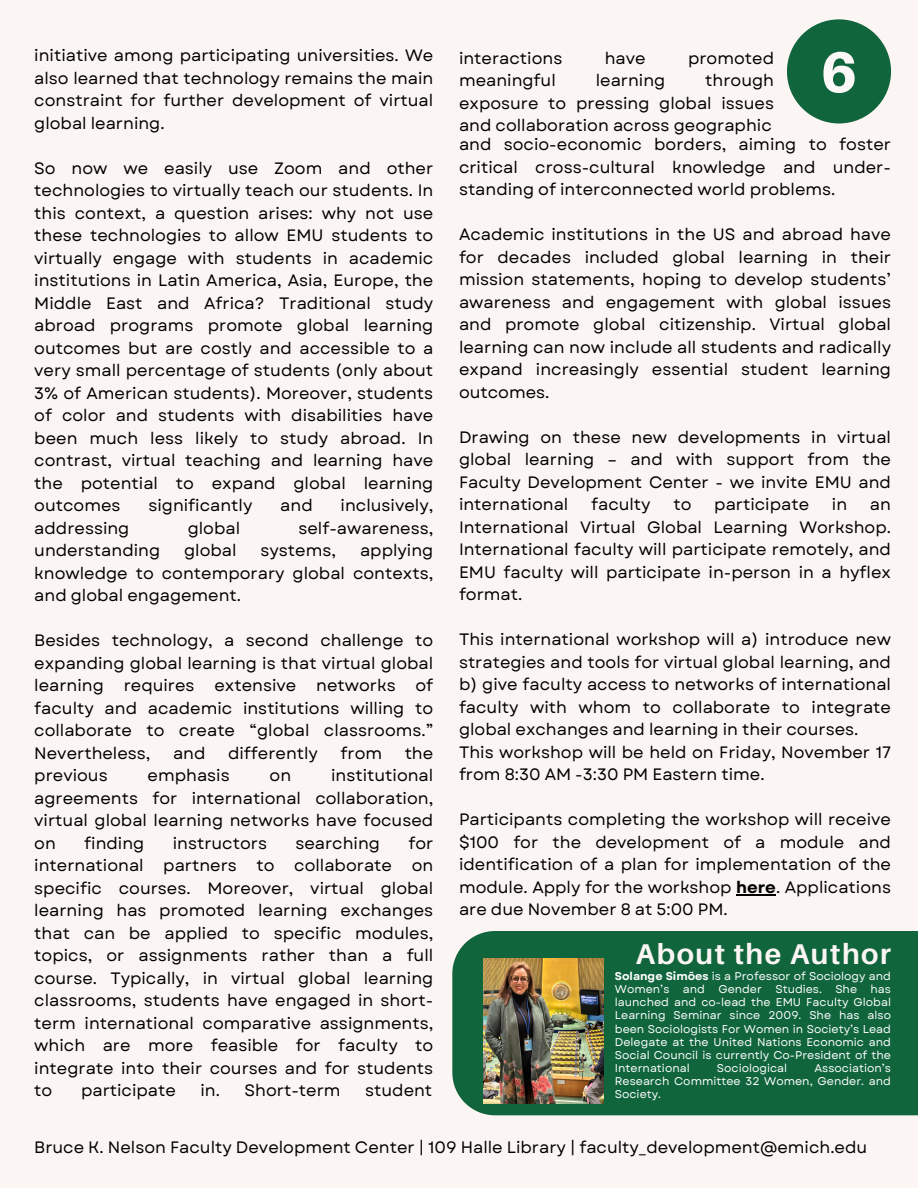
<style>
.page{position:relative;width:918px;height:1188px;background:#fbf6f3}
.page>*{position:absolute;margin:0;border:0;box-sizing:border-box;transform-origin:0 0}
.t1{font:800 57.6px "Aileron";color:#fdf8f8}
.t2{font:700 28.65px "Aileron";letter-spacing:.055em;color:#fbf6f3}
.t3{font:16.5px/22.5px "Garet";color:#000;text-align:justify}
.t4{font:11.25px/13.2px "Garet";color:#fff;text-align:justify}
.s1{font-weight:700}
</style>
<div class="page">
<div style="left:452px;top:931px;width:466px;height:184px;background:#10653d"></div>
<div style="left:787px;top:19px;width:104px;height:104px;background:#10653d;border-radius:50%"></div>
<img style="left:484px;top:958px;width:119px;height:145px">
<hr style="left:736px;top:894px;width:40px;height:1px;background:#000">
<p class="t3" style="left:34px;top:45px;width:401px">initiative among participating universities. We also learned that technology remains the main constraint for further development of virtual global learning.</p>
<p class="t3" style="left:34px;top:157px;width:401px">So now we easily use Zoom and other technologies to virtually teach our students. In this context, a question arises: why not use these technologies to allow EMU students to virtually engage with students in academic institutions in Latin America, Asia, Europe, the Middle East and Africa? Traditional study abroad programs promote global learning outcomes but are costly and accessible to a very small percentage of students (only about 3% of American students). Moreover, students of color and students with disabilities have been much less likely to study abroad. In contrast, virtual teaching and learning have the potential to expand global learning outcomes</p>
<p class="t3" style="left:148px;top:495px;width:105px">significantly</p>
<p class="t3" style="left:280px;top:495px;width:34px">and</p>
<p class="t3" style="left:341px;top:495px;width:94px">inclusively,</p>
<p class="t3" style="left:34px;top:517px;width:97px">addressing</p>
<p class="t3" style="left:188px;top:517px;width:54px">global</p>
<p class="t3" style="left:298px;top:517px;width:136px">self-awareness,</p>
<p class="t3" style="left:34px;top:540px;width:127px">understanding</p>
<p class="t3" style="left:184px;top:540px;width:54px">global</p>
<p class="t3" style="left:261px;top:540px;width:77px">systems,</p>
<p class="t3" style="left:34px;top:540px;width:401px;text-indent:326px">applying knowledge to contemporary global contexts, and global engagement.</p>
<p class="t3" style="left:34px;top:630px;width:401px">Besides technology, a second challenge to expanding global learning is that virtual global learning requires extensive networks of faculty and academic institutions willing to collaborate to create “global classrooms.” Nevertheless,</p>
<p class="t3" style="left:173px;top:742px;width:34px">and</p>
<p class="t3" style="left:228px;top:742px;width:91px">differently</p>
<p class="t3" style="left:341px;top:742px;width:43px">from</p>
<p class="t3" style="left:405px;top:742px;width:30px">the</p>
<p class="t3" style="left:34px;top:765px;width:401px;text-indent:297px">institutional agreements for international collaboration, virtual global learning networks have focused on</p>
<p class="t3" style="left:34px;top:765px;width:75px">previous</p>
<p class="t3" style="left:148px;top:765px;width:84px">emphasis</p>
<p class="t3" style="left:270px;top:765px;width:23px">on</p>
<p class="t3" style="left:34px;top:832px;width:401px;text-indent:374px">for international partners to collaborate on specific courses. Moreover, virtual global learning has promoted learning exchanges that can be applied to specific modules, topics, or assignments rather than a full course. Typically, in virtual global learning classrooms, students have engaged in short&shy;term international comparative assignments, which are more feasible for faculty to integrate into their courses and for students to</p>
<p class="t3" style="left:84px;top:832px;width:62px">finding</p>
<p class="t3" style="left:173px;top:832px;width:96px">instructors</p>
<p class="t3" style="left:295px;top:832px;width:86px">searching</p>
<p class="t3" style="left:81px;top:1080px;width:96px">participate</p>
<p class="t3" style="left:201px;top:1080px;width:142px">in. Short-term</p>
<p class="t3" style="left:365px;top:1080px;width:69px">student</p>
<p class="t3" style="left:459px;top:47px;width:105px">interactions</p>
<p class="t3" style="left:605px;top:47px;width:42px">have</p>
<p class="t3" style="left:688px;top:47px;width:88px">promoted</p>
<p class="t3" style="left:459px;top:69px;width:98px">meaningful</p>
<p class="t3" style="left:596px;top:69px;width:71px">learning</p>
<p class="t3" style="left:459px;top:69px;width:317px;text-indent:246px">through exposure to pressing global issues and collaboration across geographic</p>
<p class="t1" style="left:821px;top:36px;width:38px">6</p>
<p class="t3" style="left:459px;top:133px;width:434px">and socio-economic borders, aiming to foster critical cross-cultural knowledge and under&shy;standing of interconnected world problems.</p>
<p class="t3" style="left:459px;top:223px;width:434px">Academic institutions in the US and abroad have for decades included global learning in their mission statements, hoping to develop students’ awareness and engagement with global issues and promote global citizenship. Virtual global learning can now include all students and radically expand increasingly essential student learning outcomes.</p>
<p class="t3" style="left:459px;top:426px;width:434px">Drawing on these new developments in virtual global learning – and with support from the Faculty Development Center - we invite EMU and international</p>
<p class="t3" style="left:591px;top:493px;width:61px">faculty</p>
<p class="t3" style="left:673px;top:493px;width:20px">to</p>
<p class="t3" style="left:714px;top:493px;width:96px">participate</p>
<p class="t3" style="left:832px;top:493px;width:17px">in</p>
<p class="t3" style="left:459px;top:493px;width:434px;text-indent:411px">an International Virtual Global Learning Workshop.<br>International faculty will participate remotely, and EMU faculty will participate in-person in a hyflex format.</p>
<p class="t3" style="left:459px;top:628px;width:434px">This international workshop will a) introduce new strategies and tools for virtual global learning, and b) give faculty access to networks of international faculty with whom to collaborate to integrate global exchanges and learning in their courses.</p>
<p class="t3" style="left:459px;top:741px;width:434px">This workshop will be held on Friday, November 17 from 8:30 AM -3:30 PM Eastern time.</p>
<p class="t3" style="left:459px;top:808px;width:434px">Participants completing the workshop will receive $100 for the development of a module and identification of a plan for implementation of the module. Apply for the workshop <span class="s1">here</span>. Applications are due November 8 at 5:00 PM.</p>
<p class="t2" style="left:636px;top:936px;width:257px">About the Author</p>
<p class="t4" style="left:615px;top:970px;width:278px"><span class="s1">Solange Simões</span> is a Professor of Sociology and Women’s and Gender Studies. She has launched and co-lead the EMU Faculty Global Learning Seminar since 2009. She has also been Sociologists For Women in Society’s Lead Delegate at the United Nations Economic and Social Council is currently Co-President of the International</p>
<p class="t4" style="left:615px;top:1061px;width:278px;text-indent:200px">Association’s Research Committee 32 Women, Gender. and Society.</p>
<p class="t4" style="left:717px;top:1061px;width:72px">Sociological</p>
<p class="t3" style="left:34px;top:1136px;width:834px">Bruce K. Nelson Faculty Development Center | 109 Halle Library | faculty_development@emich.edu</p>
</div>
